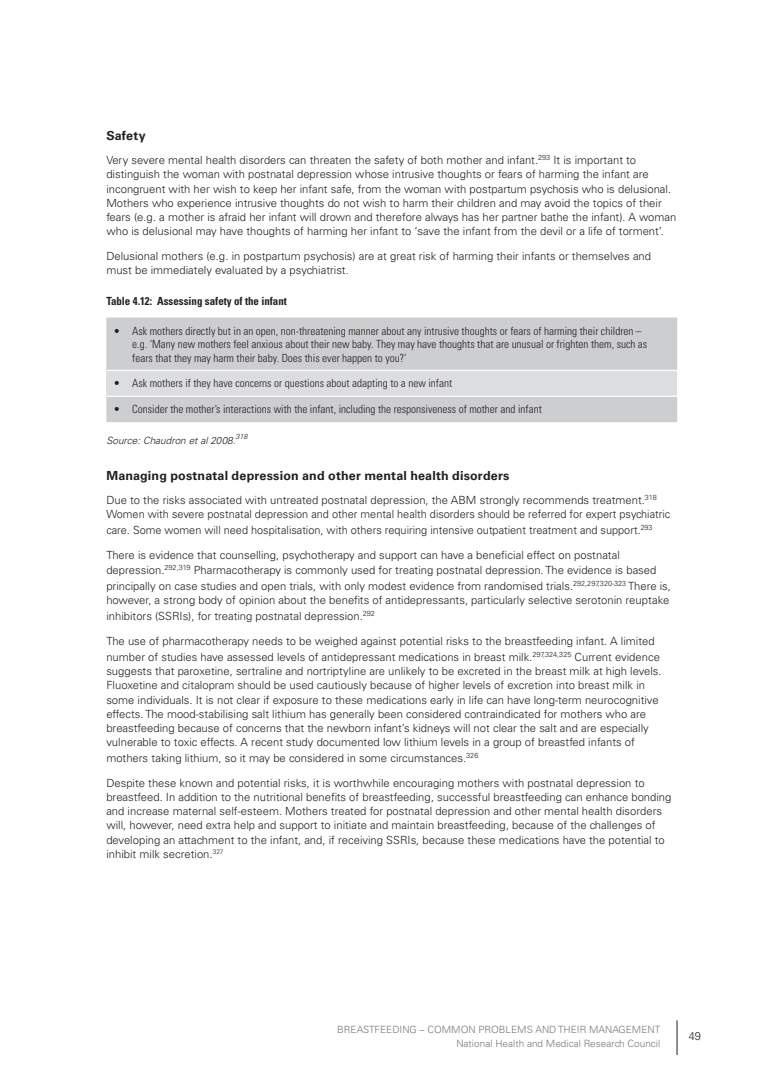
<style>
.page{position:relative;width:780px;height:1088px;background:#fff}
.page>*{position:absolute;margin:0;border:0;box-sizing:border-box;transform-origin:0 0}
.t1{font:700 12.5px "Univers LT Std";letter-spacing:.015em;color:#231f20}
.t2{font:300 11.25px/14.2px "Univers LT Std";color:#231f20}
.t3{font:300 condensed 11.25px/13.5px "Univers LT Std";color:#231f20}
.t4{font:700 condensed 11.25px "Univers LT Std";color:#231f20}
.t5{font:300 10px/13.4px "Univers LT Std";color:#76787b;text-align:right}
.t6{font:italic 300 10px "Univers LT Std";color:#231f20}
</style>
<div class="page">
<hr style="left:676px;top:1020px;width:1px;height:35px;background:#231f20">
<div style="left:106px;top:318px;width:571px;height:104px;background:#cdced0"></div>
<div style="left:106px;top:370px;width:571px;height:26px;background:#dcdddf"></div>
<hr style="left:106px;top:370px;width:571px;height:1px;background:#fff">
<hr style="left:106px;top:396px;width:571px;height:1px;background:#fff">
<p class="t1" style="left:106px;top:128px;width:41px">Safety</p>
<p class="t2" style="left:106px;top:153px;width:571px">Very severe mental health disorders can threaten the safety of both mother and infant.<sup>293</sup> It is important to distinguish the woman with postnatal depression whose intrusive thoughts or fears of harming the infant are incongruent with her wish to keep her infant safe, from the woman with postpartum psychosis who is delusional.<br>Mothers who experience intrusive thoughts do not wish to harm their children and may avoid the topics of their fears (e.g. a mother is afraid her infant will drown and therefore always has her partner bathe the infant). A woman who is delusional may have thoughts of harming her infant to ‘save the infant from the devil or a life of torment’.</p>
<p class="t2" style="left:106px;top:249px;width:546px">Delusional mothers (e.g. in postpartum psychosis) are at great risk of harming their infants or themselves and must be immediately evaluated by a psychiatrist.</p>
<p class="t4" style="left:106px;top:295px;width:182px">Table 4.12: Assessing safety of the infant</p>
<p class="t3" style="left:132px;top:324px;width:516px;text-indent:-19px">• Ask mothers directly but in an open, non-threatening manner about any intrusive thoughts or fears of harming their children – e.g. ‘Many new mothers feel anxious about their new baby. They may have thoughts that are unusual or frighten them, such as fears that they may harm their baby. Does this ever happen to you?’</p>
<p class="t3" style="left:113px;top:377px;width:340px">• Ask mothers if they have concerns or questions about adapting to a new infant</p>
<p class="t3" style="left:113px;top:403px;width:430px">• Consider the mother’s interactions with the infant, including the responsiveness of mother and infant</p>
<p class="t6" style="left:106px;top:434px;width:143px">Source: Chaudron et al 2008.<sup>318</sup></p>
<p class="t1" style="left:106px;top:468px;width:404px">Managing postnatal depression and other mental health disorders</p>
<p class="t2" style="left:106px;top:493px;width:565px">D ue to the risks associated with untreated postnatal depression, the ABM strongly recommends treatment.<sup>318<br></sup>Women with severe postnatal depression and other mental health disorders should be referred for expert psychiatric</p>
<p class="t2" style="left:106px;top:523px;width:547px">care. Some women will need hospitalisation, with others requiring intensive outpatient treatment and support.<sup>293</sup></p>
<p class="t2" style="left:106px;top:547px;width:566px;line-height:15.8px">There is evidence that counselling, psychotherapy and support can have a beneficial effect on postnatal depression.<sup>292,319</sup> Pharmacotherapy is commonly used for treating postnatal depression. The evidence is based principally on case studies and open trials, with only modest evidence from randomised trials.<sup>292,297,320-323</sup> There is,</p>
<p class="t2" style="left:106px;top:592px;width:564px;line-height:15.8px">however, a strong body of opinion about the benefits of antidepressants, particularly selective serotonin reuptake inhibitors (SS RIs), for treating postnatal depression.<sup>292</sup></p>
<p class="t2" style="left:106px;top:633px;width:555px;line-height:15.8px">The use of pharmacotherapy needs to be weighed against potential risks to the breastfeeding infant. A limited number of studies have assessed levels of antidepressant medications in breast milk.<sup>297,324,325</sup> Current evidence</p>
<p class="t2" style="left:106px;top:664px;width:557px">suggests that paroxetine, sertraline and nortriptyline are unlikely to be excreted in the breast milk at high levels.<br>Fluoxetine and citalopram should be used cautiously because of higher levels of excretion into breast milk in some individuals. It is not clear if exposure to these medications early in life can have long-term neurocognitive effects. The mood-stabilising salt lithium has generally been considered contraindicated for mothers who are breastfeeding because of concerns that the newborn infant’s kidneys will not clear the salt and are especially vulnerable to toxic effects. A recent study documented low lithium levels in a group of breastfed infants of</p>
<p class="t2" style="left:106px;top:751px;width:373px">mothers taking lithium, so it may be considered in some circumstances.<sup>326</sup></p>
<p class="t2" style="left:106px;top:776px;width:566px">Despite these known and potential risks, it is worthwhile encouraging mothers with postnatal depression to breastfeed. In addition to the nutritional benefits of breastfeeding, successful breastfeeding can enhance bonding and increase maternal self-esteem. M others treated for postnatal depression and other mental health disorders will, however, need extra help and support to initiate and maintain breastfeeding, because of the challenges of developing an attachment to the infant, and, if receiving SS RIs, because these medications have the potential to inhibit milk secretion.<sup>327</sup></p>
<p class="t5" style="left:337px;top:1023px;width:324px">Breastfeedi ng – Common problems and th eir management<br>National Health and Medical Research Council</p>
<p class="t2" style="left:688px;top:1028px;width:14px">49</p>
</div>
